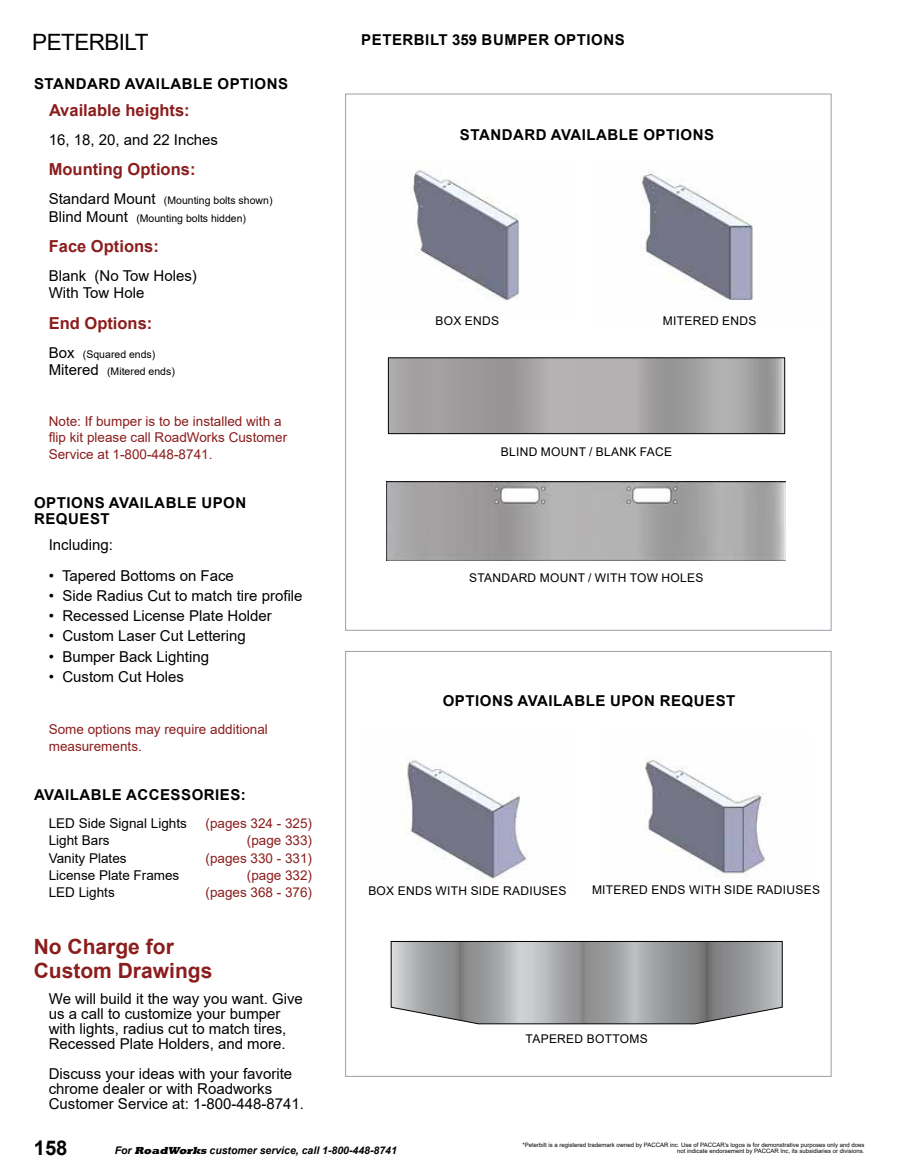
<style>
.page{position:relative;width:905px;height:1175px;background:#fff}
.page>*{position:absolute;margin:0;border:0;box-sizing:border-box;transform-origin:0 0}
.t1{font:22.5px "Arial";letter-spacing:-.025em;color:#000}
.t2{font:700 21px/24px "Arial";color:#8b1d1d}
.t3{font:700 20.25px "Arial";color:#000}
.t4{font:700 16.5px "Arial";color:#8b1d1d}
.t5{font:15px/15px "Arial";color:#000}
.t6{font:700 15px/16.5px "Arial";letter-spacing:.035em;color:#000}
.t7{font:13.5px/16.5px "Arial";color:#8b1d1d}
.t8{font:13.5px "Arial";color:#000}
.t9{font:12px "Arial";letter-spacing:.025em;color:#000}
.t10{font:10.5px/17.2px "Arial";color:#000}
.t11{font:italic 700 10.5px "Arial";color:#000}
.t12{font:6px "Arial";color:#000}
.s1{font-size:15px}
.s2{font-family:"Rockwell";font-weight:800}
</style>
<div class="page">
<div style="left:345px;top:94px;width:486px;height:536px;background:#fff;border:1px solid #98a0a6"></div>
<img style="left:387px;top:482px;width:398px;height:78px">
<div style="left:345px;top:651px;width:486px;height:425px;background:#fff;border:1px solid #98a0a6"></div>
<img style="left:645px;top:760px;width:121px;height:117px">
<img style="left:406px;top:757px;width:121px;height:122px">
<svg style="left:390px;top:941px;width:392px;height:83px;background:#a0a1a2"></svg>
<img style="left:641px;top:171px;width:112px;height:129px">
<img style="left:413px;top:169px;width:106px;height:132px">
<svg style="left:390px;top:359px;width:393px;height:73px;background:#a5a4a4"></svg>
<div style="left:388px;top:357px;width:397px;height:77px;border:1px solid #000"></div>
<h1 class="t1" style="left:32px;top:27px;width:118px">PETERBILT</h1>
<p class="t6" style="left:34px;top:76px;width:256px">STANDARD AVAILABLE OPTIONS</p>
<p class="t4" style="left:49px;top:99px;width:142px">Available heights:</p>
<p class="t5" style="left:49px;top:132px;width:171px">16, 18, 20, and 22 Inches</p>
<p class="t4" style="left:49px;top:158px;width:148px">Mounting Options:</p>
<p class="t10" style="left:49px;top:192px;width:225px"><span class="s1">Standard Mount</span> (Mounting bolts shown)<br><span class="s1">Blind Mount</span> (Mounting bolts hidden)</p>
<p class="t4" style="left:49px;top:234px;width:112px">Face Options:</p>
<p class="t5" style="left:49px;top:267px;width:150px;line-height:17.2px">Blank (No Tow Holes)<br>With Tow Hole</p>
<p class="t4" style="left:49px;top:311px;width:105px">End Options:</p>
<p class="t10" style="left:49px;top:345px;width:128px"><span class="s1">Box</span> (Squared ends)<br><span class="s1">Mitered</span> (Mitered ends)</p>
<p class="t7" style="left:49px;top:413px;width:240px">Note: If bumper is to be installed with a flip kit please call RoadWorks Customer<br>Service at 1-800-448-8741.</p>
<p class="t6" style="left:34px;top:494px;width:214px">OPTIONS AVAILABLE UPON<br>REQUEST</p>
<p class="t5" style="left:49px;top:537px;width:66px">Including:</p>
<p class="t5" style="left:49px;top:568px;width:187px">• Tapered Bottoms on Face</p>
<p class="t5" style="left:49px;top:588px;width:255px">• Side Radius Cut to match tire profile</p>
<p class="t5" style="left:49px;top:608px;width:224px">• Recessed License Plate Holder</p>
<p class="t5" style="left:49px;top:628px;width:198px">• Custom Laser Cut Lettering</p>
<p class="t5" style="left:49px;top:649px;width:162px">• Bumper Back Lighting</p>
<p class="t5" style="left:49px;top:669px;width:137px">• Custom Cut Holes</p>
<p class="t7" style="left:49px;top:721px;width:221px">Some options may require additional measurements.</p>
<p class="t6" style="left:34px;top:786px;width:213px">AVAILABLE ACCESSORIES:</p>
<p class="t8" style="left:49px;top:814px;width:140px">LED Side Signal Lights</p>
<p class="t7" style="left:205px;top:815px;width:108px">(pages 324 - 325)</p>
<p class="t8" style="left:49px;top:831px;width:62px">Light Bars</p>
<p class="t7" style="left:247px;top:832px;width:67px">(page 333)</p>
<p class="t8" style="left:49px;top:848px;width:79px">Vanity Plates</p>
<p class="t7" style="left:205px;top:849px;width:108px">(pages 330 - 331)</p>
<p class="t8" style="left:49px;top:866px;width:132px">License Plate Frames</p>
<p class="t7" style="left:247px;top:867px;width:67px">(page 332)</p>
<p class="t8" style="left:49px;top:883px;width:68px">LED Lights</p>
<p class="t7" style="left:205px;top:884px;width:108px">(pages 368 - 376)</p>
<h2 class="t2" style="left:34px;top:935px;width:180px">No Charge for<br>Custom Drawings</h2>
<p class="t5" style="left:49px;top:991px;width:255px">We will build it the way you want. Give us a call to customize your bumper with lights, radius cut to match tires, Recessed Plate Holders, and more.</p>
<p class="t5" style="left:49px;top:1066px;width:257px">Discuss your ideas with your favorite chrome dealer or with Roadworks<br>Customer Service at: 1-800-448-8741.</p>
<p class="t6" style="left:361px;top:31px;width:265px">PETERBILT 359 BUMPER OPTIONS</p>
<p class="t6" style="left:460px;top:126px;width:256px">STANDARD AVAILABLE OPTIONS</p>
<p class="t9" style="left:435px;top:313px;width:65px">BOX ENDS</p>
<p class="t9" style="left:663px;top:312px;width:95px">MITERED ENDS</p>
<p class="t9" style="left:501px;top:443px;width:173px">BLIND MOUNT / BLANK FACE</p>
<p class="t9" style="left:469px;top:569px;width:236px">STANDARD MOUNT / WITH TOW HOLES</p>
<p class="t6" style="left:442px;top:692px;width:294px">OPTIONS AVAILABLE UPON REQUEST</p>
<p class="t9" style="left:368px;top:882px;width:200px">BOX ENDS WITH SIDE RADIUSES</p>
<p class="t9" style="left:592px;top:881px;width:230px">MITERED ENDS WITH SIDE RADIUSES</p>
<p class="t9" style="left:525px;top:1030px;width:124px">TAPERED BOTTOMS</p>
<h3 class="t3" style="left:34px;top:1133px;width:35px">158</h3>
<p class="t11" style="left:115px;top:1143px;width:283px">For <span class="s2">RoadWorks</span> customer service, call 1-800-448-8741</p>
<p class="t12" style="left:677px;top:1146px;width:189px">not indicate endorsement by PACCAR Inc, its subsidiaries or divisions.</p>
<p class="t12" style="left:522px;top:1140px;width:343px">*Peterbilt is a registered trademark owned by PACCAR inc. Use of PACCAR’s logos is for demonstrative purposes only and does</p>
</div>
